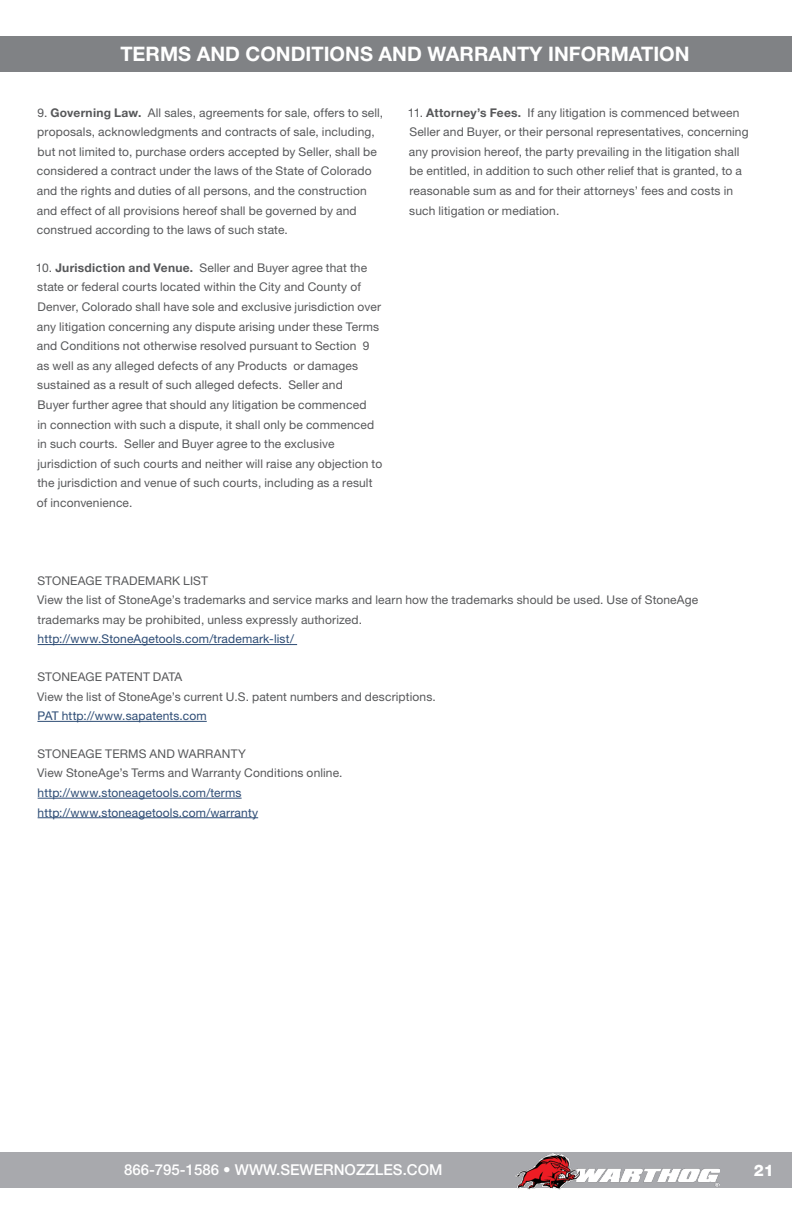
<style>
.page{position:relative;width:792px;height:1224px;background:#fff}
.page>*{position:absolute;margin:0;border:0;box-sizing:border-box;transform-origin:0 0}
.t1{font:700 20px "Helvetica Neue LT Std";color:#fff}
.t2{font:800 16px "Helvetica Neue LT Std";color:#fff}
.t3{font:500 15px "Helvetica Neue LT Std";color:#fff}
.t4{font:12px/19.6px "Helvetica Neue LT Std";letter-spacing:.01em;color:#57585a}
.t5{font:12px "Helvetica Neue LT Std";letter-spacing:.015em;color:#2d4c75}
.s1{font-weight:700}
</style>
<div class="page">
<div style="left:0;top:1152px;width:792px;height:36px;background:#a8a9ad"></div>
<img style="left:515px;top:1154px;width:205px;height:35px">
<div style="left:0;top:36px;width:792px;height:36px;background:#808285"></div>
<hr style="left:38px;top:644px;width:259px;height:1px;background:#2d4c75">
<hr style="left:37px;top:721px;width:170px;height:1px;background:#2d4c75">
<hr style="left:38px;top:798px;width:204px;height:1px;background:#2d4c75">
<hr style="left:38px;top:817px;width:220px;height:1px;background:#2d4c75">
<p class="t1" style="left:120px;top:42px;width:571px">TERMS AND CONDITIONS AND WARRANTY INFORMATION</p>
<p class="t4" style="left:37px;top:102px;width:348px">9. <span class="s1">Governing Law.</span> All sales, agreements for sale, offers to sell, proposals, acknowledgments and contracts of sale, including, but not limited to, purchase orders accepted by Seller, shall be considered a contract under the laws of the State of Colorado and the rights and duties of all persons, and the construction and effect of all provisions hereof shall be governed by and construed according to the laws of such state.</p>
<p class="t4" style="left:36px;top:258px;width:348px">10. <span class="s1">Jurisdiction and Venue.</span> Seller and Buyer agree that the state or federal courts located within the City and County of Denver, Colorado shall have sole and exclusive jurisdiction over any litigation concerning any dispute arising under these Terms and Conditions not otherwise resolved pursuant to Section 9 as well as any alleged defects of any Products or damages sustained as a result of such alleged defects. Seller and<br>Buyer further agree that should any litigation be commenced<br>in connection with such a dispute, it shall only be commenced in such courts. Seller and Buyer agree to the exclusive jurisdiction of such courts and neither will raise any objection to the jurisdiction and venue of such courts, including as a result of inconvenience.</p>
<p class="t4" style="left:408px;top:102px;width:342px">11. <span class="s1">Attorney’s Fees.</span> If any litigation is commenced between Seller and Buyer, or their personal representatives, concerning any provision hereof, the party prevailing in the litigation shall be entitled, in addition to such other relief that is granted, to a reasonable sum as and for their attorneys’ fees and costs in such litigation or mediation.</p>
<p class="t4" style="left:37px;top:570px;width:663px">STONEAGE TRADEMARK LIST<br>View the list of StoneAge’s trademarks and service marks and learn how the trademarks should be used. Use of StoneAge trademarks may be prohibited, unless expressly authorized.</p>
<p class="t5" style="left:38px;top:632px;width:258px">http://www.StoneAgetools.com/trademark-list/</p>
<p class="t4" style="left:37px;top:667px;width:400px">STONEAGE PATENT DATA<br>View the list of StoneAge’s current U.S. patent numbers and descriptions.</p>
<p class="t5" style="left:37px;top:709px;width:171px">PAT http://www.sapatents.com</p>
<p class="t4" style="left:37px;top:744px;width:307px">STONEAGE TERMS AND WARRANTY<br>View StoneAge’s Terms and Warranty Conditions online.</p>
<p class="t5" style="left:38px;top:786px;width:205px">http://www.stoneagetools.com/terms</p>
<p class="t5" style="left:38px;top:805px;width:222px">http://www.stoneagetools.com/warranty</p>
<p class="t3" style="left:124px;top:1161px;width:320px">866-795-1586 • WWW.SEWERNOZZLES.COM</p>
<h2 class="t2" style="left:754px;top:1160px;width:22px">21</h2>
</div>
